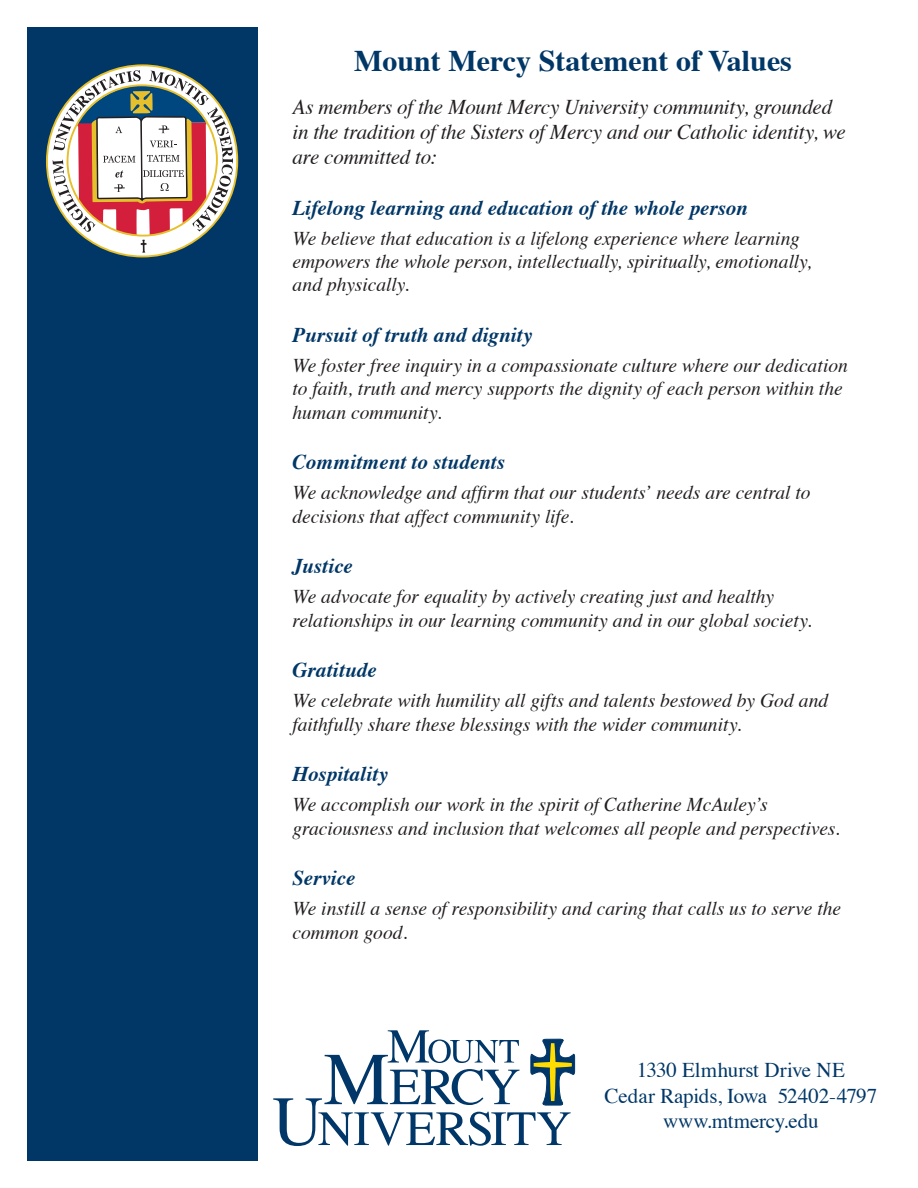
<style>
.page{position:relative;width:918px;height:1188px;background:#fff}
.page>*{position:absolute;margin:0;border:0;box-sizing:border-box;transform-origin:0 0}
.t1{font:700 30px "Times";color:#003767}
.t2{font:italic 21px/25.2px "Times";letter-spacing:-.015em;color:#231f20}
.t3{font:italic 700 21px "Times";letter-spacing:.005em;color:#003767}
.t4{font:21px/25.2px "Times";letter-spacing:-.005em;color:#003767;text-align:center}
.t5{font:italic 19.5px/23.4px "Times";letter-spacing:-.005em;color:#231f20}
</style>
<div class="page">
<svg style="left:273px;top:1030px;width:302px;height:116px"></svg>
<div style="left:27px;top:27px;width:230px;height:1134px;background:#003767"></div>
<svg style="left:53px;top:70px;width:180px;height:183px;background:#ab9da0"></svg>
<h1 class="t1" style="left:354px;top:32px;width:439px">Mount Mercy Statement of Values</h1>
<p class="t2" style="left:292px;top:93px;width:555px">As members of the Mount Mercy University community, grounded in the tradition of the Sisters of Mercy and our Catholic identity, we are committed to:</p>
<p class="t3" style="left:292px;top:188px;width:457px">Lifelong learning and education of the whole person</p>
<p class="t5" style="left:292px;top:225px;width:521px">We believe that education is a lifelong experience where learning empowers the whole person, intellectually, spiritually, emotionally, and physically.</p>
<p class="t3" style="left:292px;top:315px;width:241px">Pursuit of truth and dignity</p>
<p class="t5" style="left:292px;top:353px;width:557px">We foster free inquiry in a compassionate culture where our dedication to faith, truth and mercy supports the dignity of each person within the human community.</p>
<p class="t3" style="left:292px;top:442px;width:214px">Commitment to students</p>
<p class="t5" style="left:292px;top:480px;width:520px">We acknowledge and affirm that our students’ needs are central to decisions that affect community life.</p>
<p class="t3" style="left:292px;top:546px;width:62px">Justice</p>
<p class="t5" style="left:292px;top:584px;width:521px">We advocate for equality by actively creating just and healthy relationships in our learning community and in our global society.</p>
<p class="t3" style="left:292px;top:650px;width:86px">Gratitude</p>
<p class="t5" style="left:292px;top:688px;width:537px">We celebrate with humility all gifts and talents bestowed by God and faithfully share these blessings with the wider community.</p>
<p class="t3" style="left:292px;top:754px;width:97px">Hospitality</p>
<p class="t5" style="left:292px;top:792px;width:549px">We accomplish our work in the spirit of Catherine McAuley’s graciousness and inclusion that welcomes all people and perspectives.</p>
<p class="t3" style="left:292px;top:858px;width:64px">Service</p>
<p class="t5" style="left:292px;top:896px;width:550px">We instill a sense of responsibility and caring that calls us to serve the common good.</p>
<p class="t4" style="left:605px;top:1056px;width:274px">1330 Elmhurst Drive NE<br>Cedar Rapids, Iowa 52402-4797 www.mtmercy.edu</p>
</div>
